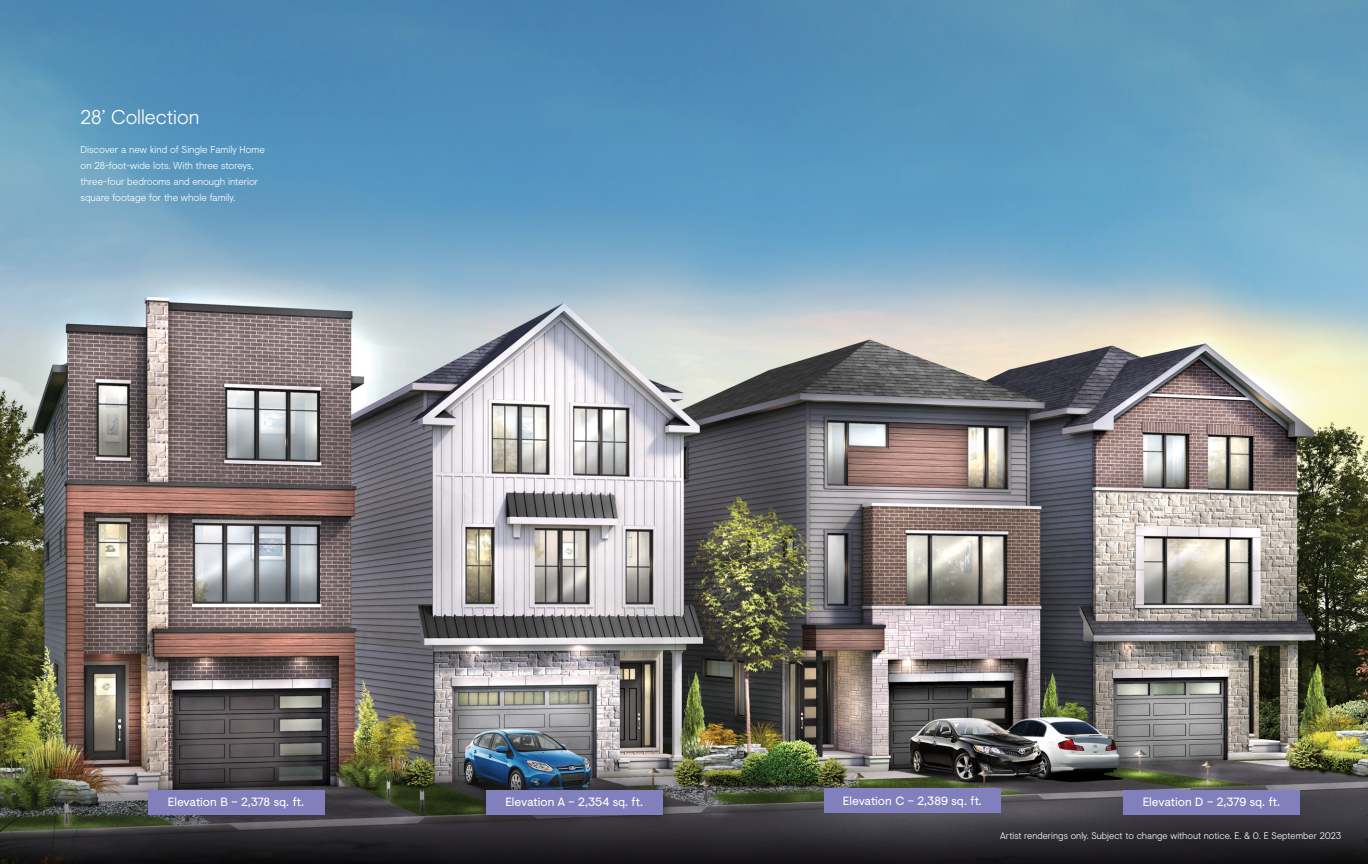
<style>
.page{position:relative;width:1368px;height:864px;background:#fff}
.page>*{position:absolute;margin:0;border:0;box-sizing:border-box;transform-origin:0 0}
.t1{font:300 20px "Visuelt";color:#fff}
.t2{font:12px "Visuelt";letter-spacing:.005em;color:#fff}
.t3{font:300 10px/16px "Visuelt";letter-spacing:-.005em;color:#fff}
.t4{font:300 9.5px "Visuelt";color:#fff}
</style>
<div class="page">
<img style="left:0;top:0;width:1368px;height:735px">
<img style="left:0;top:735px;width:1368px;height:129px">
<div style="left:1123px;top:790px;width:177px;height:24px;background:#817fbc"></div>
<div style="left:148px;top:790px;width:176px;height:24px;background:#817fbc"></div>
<div style="left:472px;top:776px;width:204px;height:52px;background:#231f20;opacity:.75"></div>
<div style="left:486px;top:790px;width:176px;height:24px;background:#817fbc"></div>
<div style="left:824px;top:788px;width:177px;height:25px;background:#817fbc"></div>
<h1 class="t1" style="left:81px;top:102px;width:120px">28’ Collection</h1>
<p class="t3" style="left:81px;top:141px;width:186px">Discover a new kind of Single Family Home on 28-foot-wide lots. With three storeys, three-four bedrooms and enough interior square footage for the whole family.</p>
<p class="t2" style="left:168px;top:794px;width:138px">Elevation B – 2,378 sq. ft.</p>
<p class="t2" style="left:505px;top:794px;width:139px">Elevation A – 2,354 sq. ft.</p>
<p class="t2" style="left:843px;top:792px;width:140px">Elevation C – 2,389 sq. ft.</p>
<p class="t2" style="left:1143px;top:794px;width:139px">Elevation D – 2,379 sq. ft.</p>
<p class="t4" style="left:1000px;top:829px;width:342px">Artist renderings only. Subject to change without notice. E. &amp; 0. E September 2023</p>
</div>
